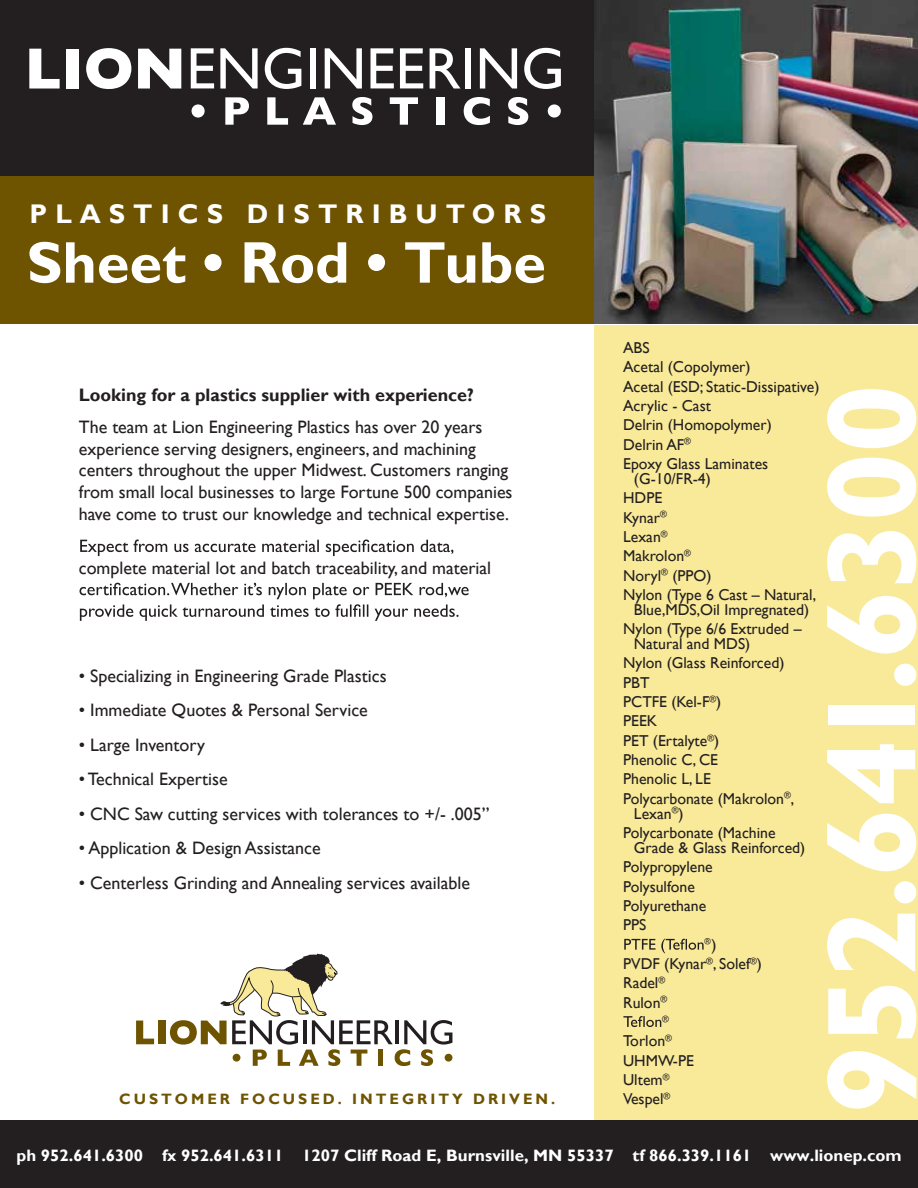
<style>
.page{position:relative;width:918px;height:1188px;background:#fff}
.page>*{position:absolute;margin:0;border:0;box-sizing:border-box;transform-origin:0 0}
.t1{font:700 127.5px "Gill Sans";letter-spacing:-.015em;color:#fff}
.t2{font:700 59.1px "Gill Sans";color:#fff}
.t3{font:700 27px "Gill Sans";letter-spacing:.3em;color:#fff}
.t4{font:18px/21.6px "Gill Sans";color:#231f20}
.t5{font:700 18px "Gill Sans";color:#231f20}
.t6{font:700 16.5px "Gill Sans";color:#fff}
.t7{font:15.75px/19.4px "Gill Sans";color:#231f20}
.t8{font:700 15px "Gill Sans";letter-spacing:.2em;color:#6e5300}
.t9{font:9.15px "Gill Sans";color:#231f20}
.t10{font:8.55px "Gill Sans";color:#231f20}
.s1{font-size:15.75px}
</style>
<div class="page">
<div style="left:595px;top:325px;width:323px;height:795px;background:#f9ea99"></div>
<div style="left:0;top:175px;width:595px;height:149px;background:#6e5300"></div>
<div style="left:0;top:0;width:703px;height:175px;background:#231f20"></div>
<img style="left:595px;top:0;width:323px;height:324px">
<svg style="left:136px;top:1021px;width:18px;height:23px"></svg>
<div style="left:158px;top:1021px;width:7px;height:23px;background:#6e5300"></div>
<svg style="left:170px;top:954px;width:282px;height:112px"></svg>
<svg style="left:80px;top:540px;width:373px;height:16px"></svg>
<svg style="left:80px;top:583px;width:389px;height:38px"></svg>
<svg style="left:29px;top:49px;width:31px;height:40px"></svg>
<div style="left:67px;top:49px;width:12px;height:40px;background:#fff"></div>
<svg style="left:86px;top:48px;width:45px;height:41px"></svg>
<svg style="left:138px;top:49px;width:43px;height:40px"></svg>
<svg style="left:191px;top:48px;width:23px;height:40px"></svg>
<svg style="left:220px;top:48px;width:38px;height:41px"></svg>
<svg style="left:265px;top:48px;width:36px;height:41px"></svg>
<div style="left:310px;top:48px;width:6px;height:41px;background:#fff"></div>
<svg style="left:325px;top:48px;width:37px;height:41px"></svg>
<svg style="left:371px;top:48px;width:23px;height:40px"></svg>
<svg style="left:400px;top:48px;width:23px;height:40px"></svg>
<svg style="left:430px;top:48px;width:31px;height:41px"></svg>
<div style="left:465px;top:48px;width:6px;height:41px;background:#fff"></div>
<svg style="left:480px;top:48px;width:37px;height:41px"></svg>
<svg style="left:524px;top:48px;width:37px;height:41px"></svg>
<svg style="left:192px;top:104px;width:13px;height:14px"></svg>
<svg style="left:225px;top:97px;width:24px;height:28px"></svg>
<svg style="left:267px;top:97px;width:21px;height:28px"></svg>
<svg style="left:303px;top:97px;width:33px;height:28px"></svg>
<svg style="left:352px;top:97px;width:20px;height:28px"></svg>
<svg style="left:390px;top:97px;width:28px;height:28px"></svg>
<div style="left:437px;top:97px;width:8px;height:28px;background:#fff"></div>
<svg style="left:464px;top:97px;width:26px;height:28px"></svg>
<svg style="left:508px;top:97px;width:20px;height:28px"></svg>
<svg style="left:548px;top:104px;width:13px;height:14px"></svg>
<svg style="left:624px;top:939px;width:80px;height:14px"></svg>
<svg style="left:623px;top:1016px;width:38px;height:11px"></svg>
<div style="left:0;top:1120px;width:918px;height:68px;background:#231f20"></div>
<h3 class="t3" style="left:30px;top:197px;width:518px">PLASTICS DISTRIBUTORS</h3>
<h2 class="t2" style="left:27px;top:227px;width:521px">Sheet • Rod • Tube</h2>
<p class="t5" style="left:79px;top:384px;width:397px">Looking for a plastics supplier with experience?</p>
<p class="t4" style="left:79px;top:417px;width:435px">The team at Lion Engineering Plastics has over 20 years experience serving designers, engineers, and machining centers throughout the upper Midwest. Customers ranging from small local businesses to large Fortune 500 companies have come to trust our knowledge and technical expertise.</p>
<p class="t4" style="left:79px;top:557px;width:414px">complete material lot and batch traceability, and material</p>
<p class="t4" style="left:79px;top:665px;width:309px">• Specializing in Engineering Grade Plastics</p>
<p class="t4" style="left:79px;top:700px;width:291px">• Immediate Quotes &amp; Personal Service</p>
<p class="t4" style="left:79px;top:734px;width:128px">• Large Inventory</p>
<p class="t4" style="left:79px;top:769px;width:150px">• Technical Expertise</p>
<p class="t4" style="left:79px;top:803px;width:412px">• CNC Saw cutting services with tolerances to +/- .005”</p>
<p class="t4" style="left:79px;top:838px;width:243px">• Application &amp; Design Assistance</p>
<p class="t4" style="left:79px;top:872px;width:393px">• Centerless Grinding and Annealing services available</p>
<p class="t8" style="left:119px;top:1090px;width:438px">CUSTOMER FOCUSED. INTEGRITY DRIVEN.</p>
<p class="t7" style="left:623px;top:338px;width:198px">ABS<br>Acetal (Copolymer)<br>Acetal (ESD; Static-Dissipative)<br>Acrylic - Cast<br>Delrin (Homopolymer)<br>Delrin AF<sup>®<br></sup>Epoxy Glass Laminates</p>
<p class="t7" style="left:623px;top:469px;width:195px;text-indent:11px">(G-10/FR-4)<br>HDPE<br>Kynar<sup>®<br></sup>Lexan<sup>®<br></sup>Makrolon<sup>®<br></sup>Noryl<sup>®</sup> (PPO)<br>Nylon (Type 6 Cast – Natural,</p>
<p class="t7" style="left:623px;top:600px;width:188px;text-indent:11px">Blue,MDS,Oil Impregnated)<br>Nylon (Type 6/6 Extruded –</p>
<p class="t7" style="left:623px;top:634px;width:173px;text-indent:11px">Natural and MDS)<br>Nylon (Glass Reinforced)<br>PBT<br>PCTFE (Kel-F<sup>®</sup>)<br>PEEK<br>PET (Ertalyte<sup>®</sup>)<br>Phenolic C, CE<br>Phenolic L, LE<br>Polycarbonate (Makrolon<sup>®</sup>,</p>
<p class="t7" style="left:623px;top:804px;width:154px;text-indent:11px">Lexan<sup>®</sup>)<br>Polycarbonate (Machine</p>
<p class="t7" style="left:623px;top:838px;width:184px;text-indent:11px">Grade &amp; Glass Reinforced)<br>Polypropylene<br>Polysulfone<br>Polyurethane<br>PPS</p>
<p class="t10" style="left:704px;top:936px;width:13px">®<span class="s1">)</span></p>
<p class="t7" style="left:623px;top:954px;width:140px">PVDF (Kynar<sup>®</sup>, Solef<sup>®</sup>)<br>Radel<sup>®<br></sup>Rulon<sup>®</sup></p>
<p class="t9" style="left:662px;top:1013px;width:8px">®</p>
<p class="t7" style="left:623px;top:1032px;width:72px">Torlon<sup>®<br></sup>UHMW-PE<br>Ultem<sup>®<br></sup>Vespel<sup>®</sup></p>
<h1 class="t1" style="left:796px;top:1115px;width:733px;rotate:-90deg">952.641.6300</h1>
<p class="t6" style="left:17px;top:1145px;width:887px">ph 952.641.6300 fx 952.641.6311 1207 Cliff Road E, Burnsville, MN 55337 tf 866.339.1161 www.lionep.com</p>
</div>
